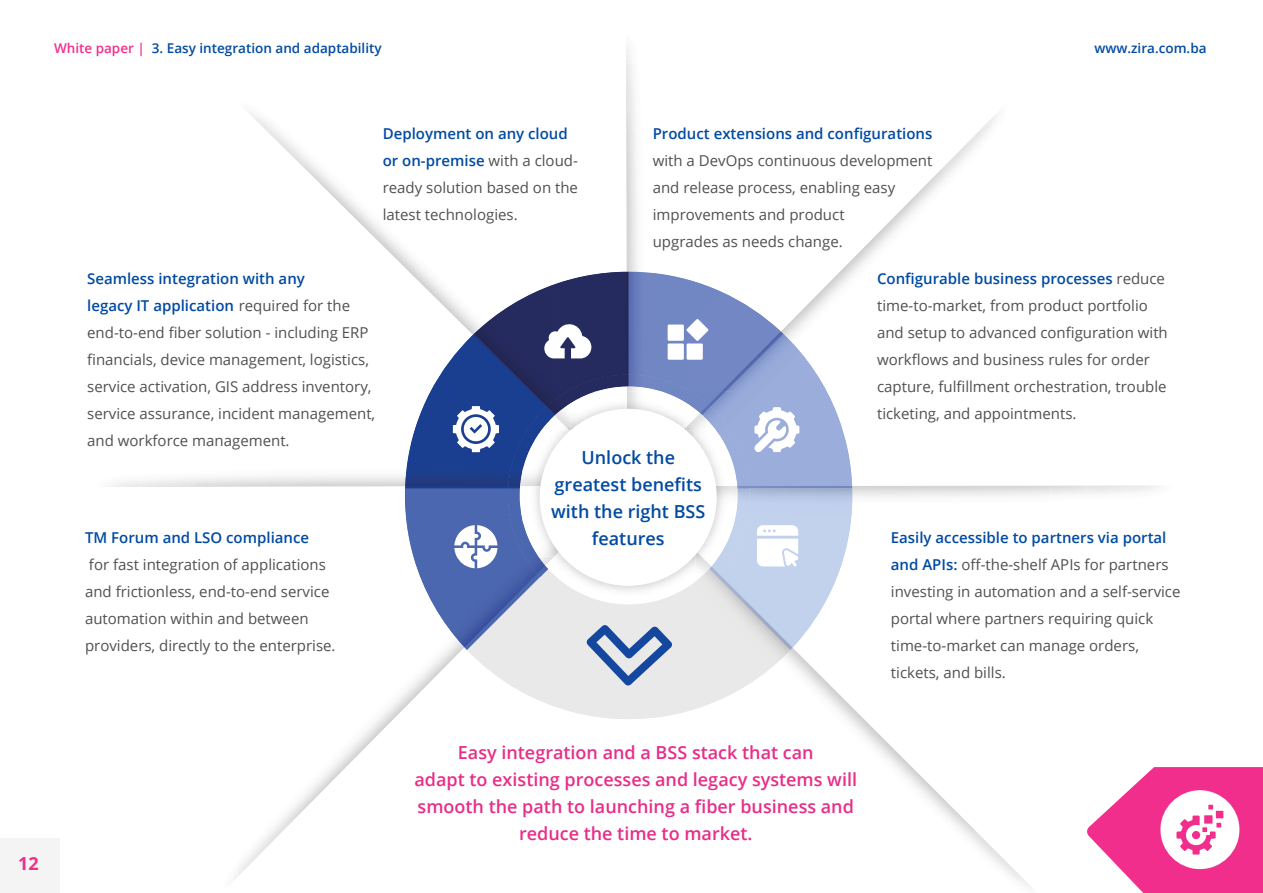
<style>
.page{position:relative;width:1263px;height:893px;background:#fff}
.page>*{position:absolute;margin:0;border:0;box-sizing:border-box;transform-origin:0 0}
.t1{font:600 18px/27px "Open Sans";color:#e82d88;text-align:center}
.t2{font:600 18px/27px "Open Sans";color:#004aa3;text-align:center}
.t3{font:700 18px "Open Sans";color:#f22e8c}
.t4{font:15px/27px "Open Sans";color:#505050}
.t5{font:600 15px "Open Sans";color:#004aa3}
.t6{font:600 13.5px "Open Sans";color:#004aa3}
.s1{color:#f22e8c}
.s2{font-weight:600;color:#004aa3}
</style>
<div class="page">
<svg style="left:840px;top:114px;width:157px;height:161px"></svg>
<img style="left:852px;top:484px;width:198px;height:23px">
<svg style="left:848px;top:707px;width:183px;height:180px"></svg>
<svg style="left:234px;top:693px;width:171px;height:187px"></svg>
<img style="left:626px;top:54px;width:4px;height:4px">
<img style="left:626px;top:59px;width:13px;height:213px">
<svg style="left:249px;top:113px;width:175px;height:159px"></svg>
<div style="left:0;top:839px;width:60px;height:54px;background:#f2f2f2"></div>
<svg style="left:1087px;top:767px;width:176px;height:126px"></svg>
<svg style="left:405px;top:272px;width:447px;height:447px"></svg>
<p class="t6" style="left:54px;top:38px;width:329px"><span class="s1">White paper |</span> 3. Easy integration and adaptability</p>
<p class="t6" style="left:1094px;top:38px;width:114px">www.zira.com.ba</p>
<p class="t3" style="left:18px;top:850px;width:22px">12</p>
<p class="t4" style="left:87px;top:264px;width:290px"><span class="s2">Seamless integration with any<br>legacy IT application</span> required for the end-to-end fiber solution - including ERP financials, device management, logistics, service activation, GIS address inventory, service assurance, incident management, and workforce management.</p>
<p class="t5" style="left:85px;top:527px;width:226px">TM Forum and LSO compliance</p>
<p class="t4" style="left:85px;top:551px;width:252px">for fast integration of applications and frictionless, end-to-end service automation within and between providers, directly to the enterprise.</p>
<p class="t4" style="left:383px;top:120px;width:197px"><span class="s2">Deployment on any cloud or on-premise</span> with a cloud&shy;ready solution based on the latest technologies.</p>
<p class="t5" style="left:653px;top:123px;width:281px">Product extensions and configurations</p>
<p class="t4" style="left:653px;top:147px;width:281px">with a DevOps continuous development and release process, enabling easy improvements and product<br>upgrades as needs change.</p>
<p class="t4" style="left:877px;top:264px;width:292px"><span class="s2">Configurable business processes</span> reduce time-to-market, from product portfolio and setup to advanced configuration with workflows and business rules for order capture, fulfillment orchestration, trouble ticketing, and appointments.</p>
<p class="t2" style="left:551px;top:444px;width:156px">Unlock the greatest benefits with the right BSS features</p>
<p class="t4" style="left:891px;top:524px;width:291px"><span class="s2">Easily accessible to partners via portal and APIs:</span> off-the-shelf APIs for partners investing in automation and a self-service portal where partners requiring quick time-to-market can manage orders, tickets, and bills.</p>
<p class="t1" style="left:414px;top:739px;width:444px">Easy integration and a BSS stack that can<br>adapt to existing processes and legacy systems will smooth the path to launching a fiber business and reduce the time to market.</p>
</div>
